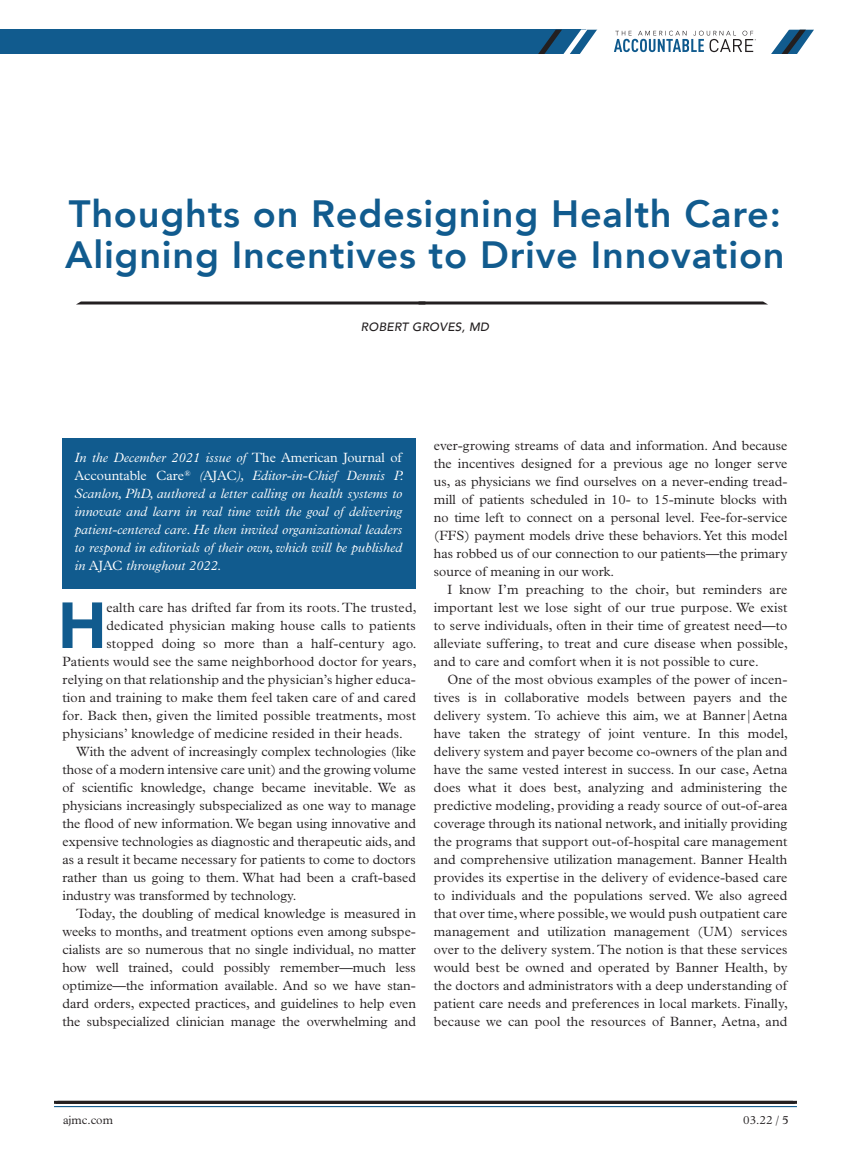
<style>
.page{position:relative;width:851px;height:1161px;background:#fff}
.page>*{position:absolute;margin:0;border:0;box-sizing:border-box;transform-origin:0 0}
.FirstParagraph{font:900 64.35px "Avenir";color:#115b8e}
.Title_Research{font:800 37.95px/40.2px "Avenir";letter-spacing:.02em;color:#115b8e}
.Indent{font:300 13.5px/18px "Plantin MT Pro";color:#231f20;text-align:justify}
.FirstParagraph-2{font:300 13.5px "Plantin MT Pro";letter-spacing:.015em;color:#231f20}
.Paragraph_Style_1{font:italic 300 13.5px/18px "Plantin MT Pro";color:#fff;text-align:justify}
.t1{font:300 12px "Plantin MT Pro";color:#231f20}
.Author{font:italic 500 12px "Avenir";letter-spacing:.02em;color:#231f20}
.s1{font-style:normal}
.s2{font-weight:400}
</style>
<div class="page">
<hr style="left:54px;top:1101px;width:742px;height:3px;background:#231f20">
<hr style="left:54px;top:1106px;width:748px;height:1px;background:#115b8e">
<div style="left:796px;top:1098px;width:30px;height:54px;background:#fff"></div>
<svg style="left:77px;top:302px;width:690px;height:2px"></svg>
<div style="left:62px;top:438px;width:354px;height:150px;background:#115b8e"></div>
<div style="left:0;top:30px;width:585px;height:24px;background:#115b8e"></div>
<svg style="left:538px;top:29px;width:276px;height:25px"></svg>
<p class="Title_Research" style="left:65px;top:194px;width:721px">Thoughts on Redesigning Health Care:<br>Aligning Incentives to Drive Innovation</p>
<p class="Author" style="left:361px;top:319px;width:130px">ROBERT GROVES, MD</p>
<p class="Paragraph_Style_1" style="left:74px;top:449px;width:330px">In the December 2021 issue of <span class="s1">The American Journal of Accountable Care</span><sup>®</sup> (<span class="s1">AJAC</span>), Editor-in-Chief Dennis P.<br>Scanlon, PhD, authored a letter calling on health systems to innovate and learn in real time with the goal of delivering patient-centered care. He then invited organizational leaders to respond in editorials of their own, which will be published in <span class="s1">AJAC</span> throughout 2022.</p>
<p class="FirstParagraph" style="left:58px;top:570px;width:50px">H</p>
<p class="FirstParagraph-2" style="left:106px;top:600px;width:311px">ealth care has drifted far from its roots. The trusted,</p>
<p class="FirstParagraph-2" style="left:106px;top:618px;width:311px">dedicated physician making house calls to patients</p>
<p class="FirstParagraph-2" style="left:106px;top:636px;width:311px">stopped doing so more than a half-century ago.</p>
<p class="FirstParagraph-2" style="left:62px;top:654px;width:355px">Patients would see the same neighborhood doctor for years,</p>
<p class="FirstParagraph-2" style="left:62px;top:672px;width:355px">relying on that relationship and the physician’s higher educa-</p>
<p class="FirstParagraph-2" style="left:62px;top:690px;width:355px">tion and training to make them feel taken care of and cared</p>
<p class="FirstParagraph-2" style="left:62px;top:708px;width:355px">for. Back then, given the limited possible treatments, most</p>
<p class="FirstParagraph-2" style="left:62px;top:726px;width:342px">physicians’ knowledge of medicine resided in their heads.</p>
<p class="Indent" style="left:62px;top:743px;width:355px;text-indent:14px">With the advent of increasingly complex technologies (like those of a modern intensive care unit) and the growing volume of scientific knowledge, change became inevitable. We as physicians increasingly subspecialized as one way to manage the flood of new information. We began using innovative and expensive technologies as diagnostic and therapeutic aids, and as a result it became necessary for patients to come to doctors rather than us going to them. What had been a craft-based industry was transformed by technology.</p>
<p class="Indent" style="left:62px;top:905px;width:355px;text-indent:14px">Today, the doubling of medical knowledge is measured in weeks to months, and treatment options even among subspe&shy;cialists are so numerous that no single individual, no matter how well trained, could possibly remember—much less optimize—the information available. And so we have stan&shy;dard orders, expected practices, and guidelines to help even the subspecialized clinician manage the overwhelming and</p>
<p class="Indent" style="left:434px;top:437px;width:355px">ever-growing streams of data and information. And because the incentives designed for a previous age no longer serve us, as physicians we find ourselves on a never-ending tread&shy;mill of patients scheduled in 10- to 15-minute blocks with no time left to connect on a personal level. Fee-for-service (FFS) payment models drive these behaviors. Yet this model has robbed us of our connection to our patients—the primary source of meaning in our work.</p>
<p class="Indent" style="left:434px;top:581px;width:355px;text-indent:14px">I know I’m preaching to the choir, but reminders are important lest we lose sight of our true purpose. We exist to serve individuals, often in their time of greatest need—to alleviate suffering, to treat and cure disease when possible, and to care and comfort when it is not possible to cure.</p>
<p class="Indent" style="left:434px;top:671px;width:355px;text-indent:14px">One of the most obvious examples of the power of incen&shy;tives is in collaborative models between payers and the delivery system. To achieve this aim, we at Banner|Aetna have taken the strategy of joint venture. In this model, delivery system and payer become co-owners of the plan and have the same vested interest in success. In our case, Aetna does what it does best, analyzing and administering the predictive modeling, providing a ready source of out-of-area coverage through its national network, and initially providing the programs that support out-of-hospital care management and comprehensive utilization management. Banner Health provides its expertise in the delivery of evidence-based care to individuals and the populations served. We also agreed that over time, where possible, we would push outpatient care management and utilization management (UM) services over to the delivery system. The notion is that these services would best be owned and operated by Banner Health, by the doctors and administrators with a deep understanding of patient care needs and preferences in local markets. Finally, because we can pool the resources of Banner, Aetna, and</p>
<p class="t1" style="left:63px;top:1113px;width:51px">ajmc.com</p>
<p class="t1" style="left:743px;top:1113px;width:47px">03.22 / <span class="s2">5</span></p>
</div>
